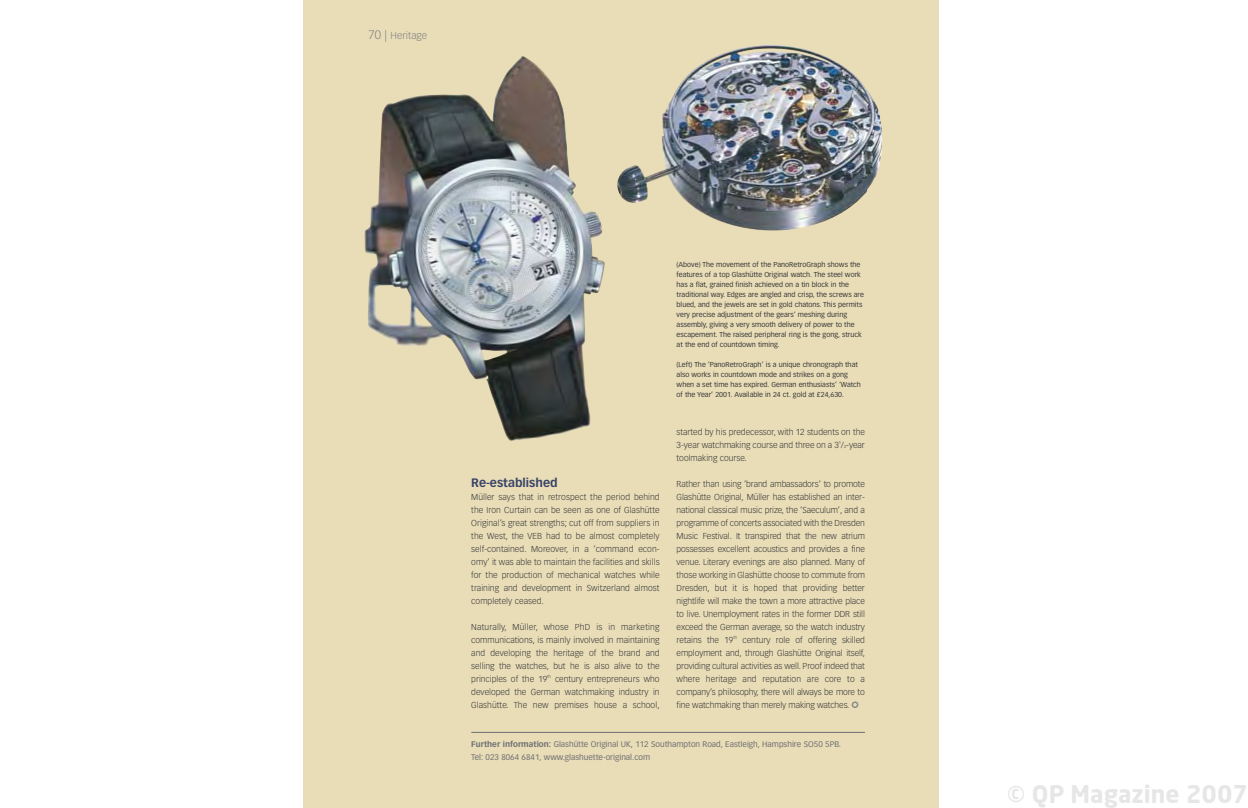
<style>
.page{position:relative;width:1248px;height:808px;background:#fff}
.page>*{position:absolute;margin:0;border:0;box-sizing:border-box;transform-origin:0 0}
.t1{font:700 24px "Neo Sans";color:rgb(0 0 0/.1)}
.t2{font:700 12px "Vectora LH";color:#384368}
.t3{font:300 10px "Vectora LH";color:#818284}
.t4{font:300 8.5px/13px "Vectora LH";color:#363739;text-align:justify}
.t5{font:8px/13px "Vectora LH";color:#6d6e71}
.t6{font:7px/10px "Vectora LH";color:#363739}
.s1{font-size:12px}
.s2{font-size:4.2px}
.s3{font-weight:700}
</style>
<div class="page">
<div style="left:303px;top:0;width:635px;height:808px;background:#e9ddb7"></div>
<hr style="left:471px;top:732px;width:393px;height:1px;background:#6d6e71">
<img style="left:364px;top:56px;width:241px;height:386px">
<img style="left:617px;top:45px;width:265px;height:186px">
<p class="t3" style="left:368px;top:32px;width:60px"><span class="s1">70 |</span> Heritage</p>
<p class="t6" style="left:676px;top:260px;width:189px">(Above) The movement of the PanoRetroGraph shows the features of a top Glashütte Original watch. The steel work has a flat, grained finish achieved on a tin block in the traditional way. Edges are angled and crisp, the screws are blued, and the jewels are set in gold chatons. This permits very precise adjustment of the gears’ meshing during assembly, giving a very smooth delivery of power to the escapement. The raised peripheral ring is the gong, struck at the end of countdown timing.</p>
<p class="t6" style="left:676px;top:360px;width:186px">(Left) The ‘PanoRetroGraph’ is a unique chronograph that also works in countdown mode and strikes on a gong when a set time has expired. German enthusiasts’ ‘Watch of the Year’ 2001. Available in 24 ct. gold at £24,630.</p>
<p class="t4" style="left:676px;top:425px;width:190px">started by his predecessor, with 12 students on the 3-year watchmaking course and three on a 3<sup>1</sup>/<span class="s2">2</span>-year toolmaking course.</p>
<p class="t4" style="left:676px;top:477px;width:190px">Rather than using ‘brand ambassadors’ to promote Glashütte Original, Müller has established an inter&shy;national classical music prize, the ‘Saeculum’, and a programme of concerts associated with the Dresden Music Festival. It transpired that the new atrium possesses excellent acoustics and provides a fine venue. Literary evenings are also planned. Many of those working in Glashütte choose to commute from Dresden, but it is hoped that providing better nightlife will make the town a more attractive place to live. Unemployment rates in the former DDR still exceed the German average, so the watch industry retains the 19<sup>th</sup> century role of offering skilled employment and, through Glashütte Original itself, providing cultural activities as well. Proof indeed that where heritage and reputation are core to a company’s philosophy, there will always be more to fine watchmaking than merely making watches.</p>
<p class="t5" style="left:471px;top:738px;width:371px"><span class="s3">Further information:</span> Glashütte Original UK, 112 Southampton Road, Eastleigh, Hampshire SO50 5PB.<br>Tel: 023 8064 6841, www.glashuette-original.com</p>
<h2 class="t2" style="left:471px;top:477px;width:88px">Re-established</h2>
<p class="t4" style="left:471px;top:490px;width:190px">Müller says that in retrospect the period behind the Iron Curtain can be seen as one of Glashütte Original’s great strengths; cut off from suppliers in the West, the VEB had to be almost completely self-contained. Moreover, in a ‘command econ&shy;omy’ it was able to maintain the facilities and skills for the production of mechanical watches while training and development in Switzerland almost completely ceased.</p>
<p class="t4" style="left:471px;top:620px;width:190px">Naturally, Müller, whose PhD is in marketing communications, is mainly involved in maintaining and developing the heritage of the brand and selling the watches, but he is also alive to the principles of the 19<sup>th</sup> century entrepreneurs who developed the German watchmaking industry in Glashütte. The new premises house a school,</p>
<h1 class="t1" style="left:1007px;top:778px;width:242px">© QP Magazine 2007</h1>
</div>
